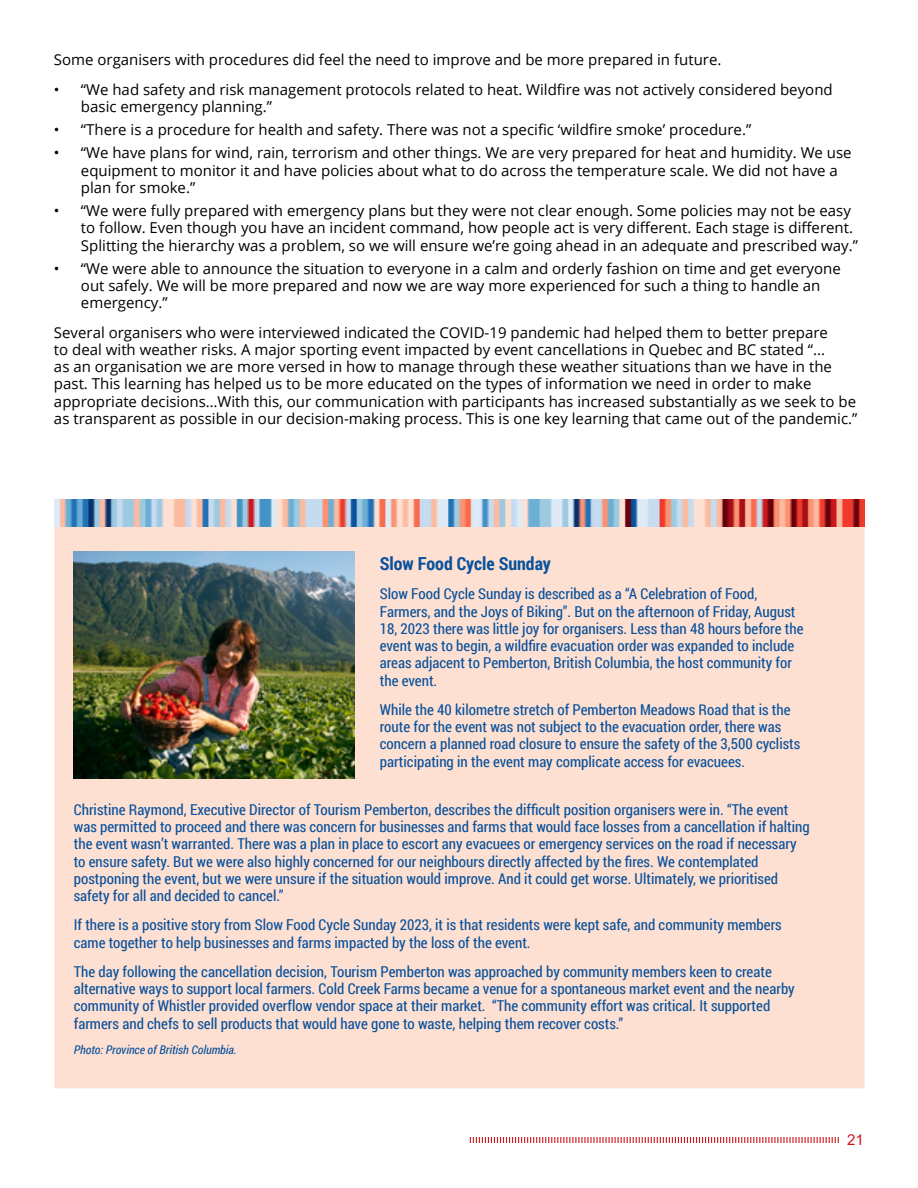
<style>
.page{position:relative;width:918px;height:1188px;background:#fff}
.page>*{position:absolute;margin:0;border:0;box-sizing:border-box;transform-origin:0 0}
.t1{font:700 18px "Roboto Condensed";color:#08519c}
.t2{font:15px/17.2px "Roboto Condensed";color:#08519c}
.t3{font:15px/17.2px "Open Sans";color:#000}
.t4{font:15px "Arial";color:#cb181d}
.t5{font:italic 12px "Roboto Condensed";color:#08519c}
</style>
<div class="page">
<svg style="left:470px;top:1137px;width:369px;height:6px"></svg>
<div style="left:55px;top:527px;width:810px;height:561px;background:#fee0d2"></div>
<img style="left:55px;top:499px;width:810px;height:27px">
<img style="left:74px;top:551px;width:281px;height:228px">
<p class="t3" style="left:54px;top:51px;width:669px">Some organisers with procedures did feel the need to improve and be more prepared in future.</p>
<p class="t3" style="left:81px;top:80px;width:753px;text-indent:-27px">• “We had safety and risk management protocols related to heat. Wildfire was not actively considered beyond basic emergency planning.”</p>
<p class="t3" style="left:54px;top:121px;width:699px">• “There is a procedure for health and safety. There was not a specific ‘wildfire smoke’ procedure.”</p>
<p class="t3" style="left:81px;top:144px;width:772px;text-indent:-27px">• “We have plans for wind, rain, terrorism and other things. We are very prepared for heat and humidity. We use equipment to monitor it and have policies about what to do across the temperature scale. We did not have a plan for smoke.”</p>
<p class="t3" style="left:81px;top:202px;width:779px;text-indent:-27px">• “We were fully prepared with emergency plans but they were not clear enough. Some policies may not be easy to follow. Even though you have an incident command, how people act is very different. Each stage is different.<br>Splitting the hierarchy was a problem, so we will ensure we’re going ahead in an adequate and prescribed way.”</p>
<p class="t3" style="left:81px;top:260px;width:761px;text-indent:-27px">• “We were able to announce the situation to everyone in a calm and orderly fashion on time and get everyone out safely. We will be more prepared and now we are way more experienced for such a thing to handle an emergency.”</p>
<p class="t3" style="left:54px;top:323px;width:805px">Several organisers who were interviewed indicated the COVID-19 pandemic had helped them to better prepare<br>to deal with weather risks. A major sporting event impacted by event cancellations in Quebec and BC stated “...<br>as an organisation we are more versed in how to manage through these weather situations than we have in the past. This learning has helped us to be more educated on the types of information we need in order to make appropriate decisions…With this, our communication with participants has increased substantially as we seek to be as transparent as possible in our decision-making process. This is one key learning that came out of the pandemic.”</p>
<p class="t1" style="left:380px;top:551px;width:173px">Slow Food Cycle Sunday</p>
<p class="t2" style="left:380px;top:585px;width:425px">Slow Food Cycle Sunday is described as a “A Celebration of Food, Farmers, and the Joys of Biking”. But on the afternoon of Friday, August 18, 2023 there was little joy for organisers. Less than 48 hours before the event was to begin, a wildfire evacuation order was expanded to include areas adjacent to Pemberton, British Columbia, the host community for the event.</p>
<p class="t2" style="left:380px;top:700px;width:422px">While the 40 kilometre stretch of Pemberton Meadows Road that is the route for the event was not subject to the evacuation order, there was concern a planned road closure to ensure the safety of the 3,500 cyclists participating in the event may complicate access for evacuees.</p>
<p class="t2" style="left:74px;top:800px;width:737px">Christine Raymond, Executive Director of Tourism Pemberton, describes the difficult position organisers were in. “The event was permitted to proceed and there was concern for businesses and farms that would face losses from a cancellation if halting the event wasn’t warranted. There was a plan in place to escort any evacuees or emergency services on the road if necessary to ensure safety. But we were also highly concerned for our neighbours directly affected by the fires. We contemplated postponing the event, but we were unsure if the situation would improve. And it could get worse. Ultimately, we prioritised safety for all and decided to cancel.”</p>
<p class="t2" style="left:74px;top:916px;width:710px">If there is a positive story from Slow Food Cycle Sunday 2023, it is that residents were kept safe, and community members came together to help businesses and farms impacted by the loss of the event.</p>
<p class="t2" style="left:74px;top:962px;width:722px">The day following the cancellation decision, Tourism Pemberton was approached by community members keen to create alternative ways to support local farmers. Cold Creek Farms became a venue for a spontaneous market event and the nearby community of Whistler provided overflow vendor space at their market. “The community effort was critical. It supported farmers and chefs to sell products that would have gone to waste, helping them recover costs.”</p>
<p class="t5" style="left:74px;top:1042px;width:165px">Photo: Province of British Columbia.</p>
<p class="t4" style="left:847px;top:1129px;width:18px">21</p>
</div>
